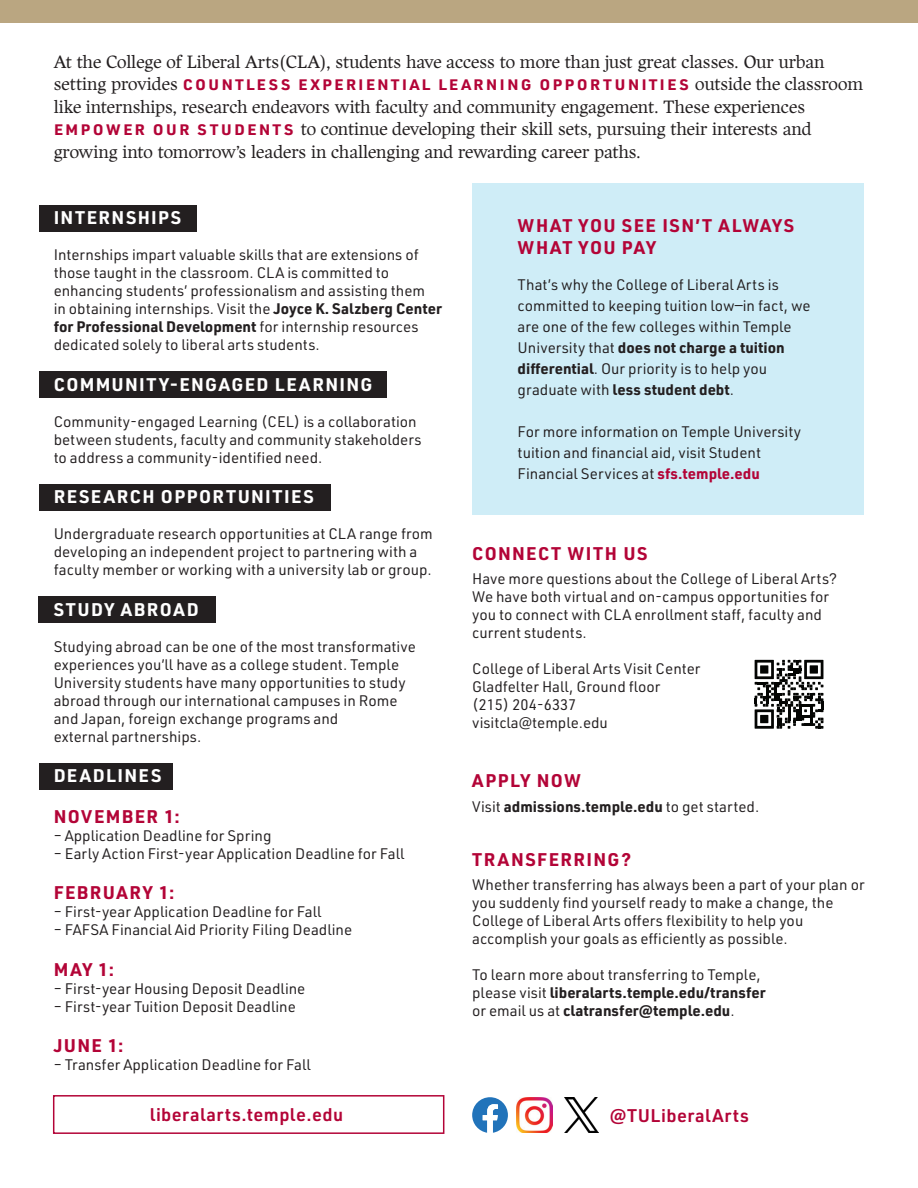
<style>
.page{position:relative;width:918px;height:1188px;background:#fff}
.page>*{position:absolute;margin:0;border:0;box-sizing:border-box;transform-origin:0 0}
.t1{font:600 19.5px "URWDIN";letter-spacing:.1em;color:#b30437}
.t2{font:300 18px/22.5px "Harfang";letter-spacing:-.005em;color:#231f20}
.t3{font:700 18px/22.5px "URWDIN";letter-spacing:.08em;color:#b30437}
.t4{font:700 18px "URWDIN";letter-spacing:.085em;color:#fff}
.t5{font:600 18px "URWDIN";letter-spacing:.025em;color:#b30437}
.t6{font:15px/18px "URWDIN";color:#231f20}
.t7{font:700 15px "URWDIN";color:#231f20}
.s1{font-family:"Harfang";font-weight:300;font-size:18px;color:#231f20}
.s2{font-family:"URWDIN";font-weight:600;font-size:19.5px;color:#b30437}
.s3{font-weight:700}
.s4{font-weight:700;color:#b30437}
.s5{font-weight:400}
</style>
<div class="page">
<div style="left:39px;top:205px;width:158px;height:27px;background:#231f20"></div>
<div style="left:39px;top:371px;width:348px;height:27px;background:#231f20"></div>
<div style="left:39px;top:484px;width:291px;height:27px;background:#231f20"></div>
<div style="left:39px;top:596px;width:177px;height:27px;background:#231f20"></div>
<div style="left:39px;top:763px;width:134px;height:27px;background:#231f20"></div>
<div style="left:472px;top:183px;width:392px;height:332px;background:#cfedf7"></div>
<div style="left:53px;top:1095px;width:391px;height:39px;border:2px solid #b30437"></div>
<img style="left:516px;top:1097px;width:36px;height:36px">
<svg style="left:472px;top:1097px;width:36px;height:36px"></svg>
<img style="left:564px;top:1097px;width:35px;height:36px">
<div style="left:0;top:0;width:918px;height:23px;background:#baa681"></div>
<svg style="left:754px;top:659px;width:70px;height:70px"></svg>
<p class="t2" style="left:54px;top:50px;width:772px">At the College of Liberal Arts(CLA), students have access to more than just great classes. Our urban</p>
<p class="t1" style="left:54px;top:70px;width:811px"><span class="s1">setting provides</span> countless experiential learning opportunities <span class="s1">outside the classroom</span></p>
<p class="t2" style="left:54px;top:95px;width:760px">like internships, research endeavors with faculty and community engagement. These experiences <span class="s2">empower our students</span> to continue developing their skill sets, pursuing their interests and growing into tomorrow’s leaders in challenging and rewarding career paths.</p>
<p class="t4" style="left:54px;top:206px;width:129px">INTERNSHIPS</p>
<p class="t6" style="left:54px;top:246px;width:390px">Internships impart valuable skills that are extensions of those taught in the classroom. CLA is committed to enhancing students’ professionalism and assisting them<br>in obtaining internships. Visit the <span class="s3">Joyce K. Salzberg Center for Professional Development</span> for internship resources dedicated solely to liberal arts students.</p>
<p class="t4" style="left:54px;top:372px;width:320px">COMMUNITY-ENGAGED LEARNING</p>
<p class="t6" style="left:54px;top:412px;width:369px">Community-engaged Learning (CEL) is a collaboration between students, faculty and community stakeholders to address a community-identified need.</p>
<p class="t4" style="left:54px;top:485px;width:262px">RESEARCH OPPORTUNITIES</p>
<p class="t6" style="left:54px;top:525px;width:381px">Undergraduate research opportunities at CLA range from developing an independent project to partnering with a faculty member or working with a university lab or group.</p>
<p class="t4" style="left:54px;top:597px;width:147px">STUDY ABROAD</p>
<p class="t6" style="left:54px;top:637px;width:364px">Studying abroad can be one of the most transformative experiences you’ll have as a college student. Temple University students have many opportunities to study abroad through our international campuses in Rome and Japan, foreign exchange programs and<br>external partnerships.</p>
<p class="t4" style="left:54px;top:764px;width:109px">DEADLINES</p>
<p class="t3" style="left:54px;top:804px;width:128px">NOVEMBER 1:</p>
<p class="t6" style="left:54px;top:826px;width:219px">– Application Deadline for Spring</p>
<p class="t6" style="left:54px;top:844px;width:352px">– Early Action First-year Application Deadline for Fall</p>
<p class="t3" style="left:54px;top:881px;width:122px">FEBRUARY 1:</p>
<p class="t6" style="left:54px;top:903px;width:269px">– First-year Application Deadline for Fall</p>
<p class="t6" style="left:54px;top:921px;width:300px">– FAFSA Financial Aid Priority Filing Deadline</p>
<p class="t3" style="left:54px;top:957px;width:62px">MAY 1:</p>
<p class="t6" style="left:54px;top:979px;width:253px">– First-year Housing Deposit Deadline</p>
<p class="t6" style="left:54px;top:997px;width:244px">– First-year Tuition Deposit Deadline</p>
<p class="t3" style="left:54px;top:1034px;width:71px">JUNE 1:</p>
<p class="t6" style="left:54px;top:1056px;width:259px">– Transfer Application Deadline for Fall</p>
<p class="t3" style="left:518px;top:213px;width:278px">WHAT YOU SEE ISN’T ALWAYS<br>WHAT YOU PAY</p>
<p class="t6" style="left:518px;top:274px;width:295px;line-height:21px">That’s why the College of Liberal Arts is committed to keeping tuition low—in fact, we are one of the few colleges within Temple University that <span class="s3">does not charge a tuition differential</span>. Our priority is to help you graduate with <span class="s3">less student debt</span>.</p>
<p class="t6" style="left:518px;top:421px;width:285px;line-height:21px">For more information on Temple University tuition and financial aid, visit Student<br>Financial Services at <span class="s4">sfs.temple.edu</span></p>
<p class="t3" style="left:472px;top:541px;width:177px">CONNECT WITH US</p>
<p class="t6" style="left:472px;top:570px;width:367px">Have more questions about the College of Liberal Arts?</p>
<p class="t6" style="left:472px;top:588px;width:359px">We have both virtual and on-campus opportunities for</p>
<p class="t6" style="left:472px;top:606px;width:351px">you to connect with CLA enrollment staff, faculty and</p>
<p class="t6" style="left:472px;top:624px;width:116px">current students.</p>
<p class="t6" style="left:472px;top:660px;width:230px">College of Liberal Arts Visit Center</p>
<p class="t6" style="left:472px;top:678px;width:190px">Gladfelter Hall, Ground floor</p>
<p class="t6" style="left:472px;top:696px;width:106px">(215) 204-6337</p>
<p class="t6" style="left:472px;top:714px;width:137px">visitcla@temple.edu</p>
<p class="t3" style="left:472px;top:768px;width:110px">APPLY NOW</p>
<p class="t7" style="left:472px;top:796px;width:289px"><span class="s5">Visit</span> admissions.temple.edu <span class="s5">to get started.</span></p>
<p class="t3" style="left:472px;top:847px;width:160px">TRANSFERRING?</p>
<p class="t6" style="left:472px;top:876px;width:394px">Whether transferring has always been a part of your plan or you suddenly find yourself ready to make a change, the College of Liberal Arts offers flexibility to help you accomplish your goals as efficiently as possible.</p>
<p class="t6" style="left:472px;top:966px;width:295px">To learn more about transferring to Temple, please visit <span class="s3">liberalarts.temple.edu/transfer </span>or email us at <span class="s3">clatransfer@temple.edu</span>.</p>
<p class="t5" style="left:150px;top:1102px;width:195px">liberalarts.temple.edu</p>
<p class="t5" style="left:610px;top:1103px;width:141px">@TULiberalArts</p>
</div>
